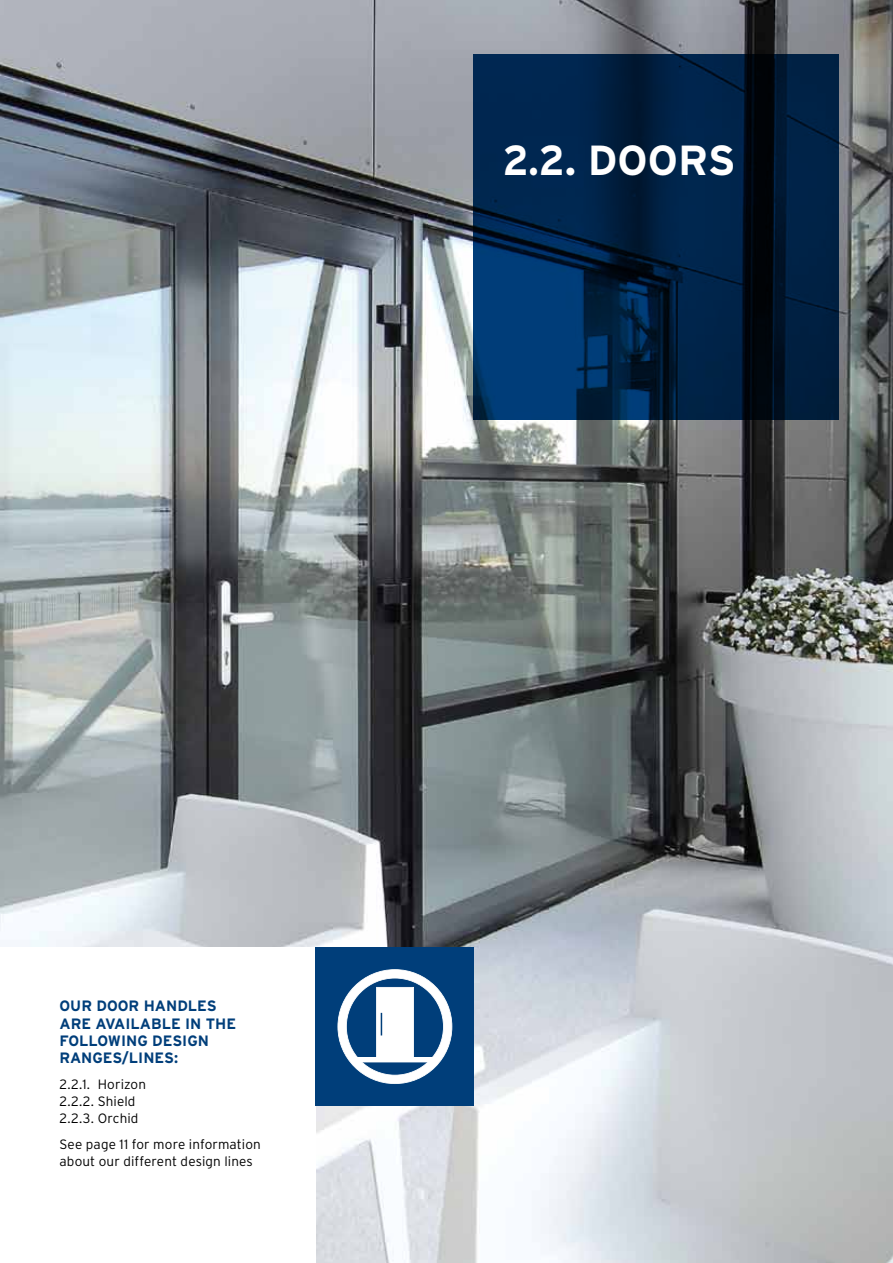
<style>
.page{position:relative;width:893px;height:1263px;background:#fff}
.page>*{position:absolute;margin:0;border:0;box-sizing:border-box;transform-origin:0 0}
.t1{font:700 42px "Interstate Rey";color:#fff;scale:.9 1}
.t2{font:700 15px/17.2px "Interstate Rey";color:#003e7a}
.t3{font:300 13.5px/17.2px "Interstate Rey";letter-spacing:.01em;color:#000}
</style>
<div class="page">
<img style="left:0;top:0;width:893px;height:1263px">
<svg style="left:473px;top:54px;width:366px;height:365px;background:#002245"></svg>
<div style="left:0;top:948px;width:316px;height:315px;background:#fff"></div>
<div style="left:316px;top:947px;width:158px;height:159px;background:#003e7a"></div>
<svg style="left:337px;top:969px;width:115px;height:115px"></svg>
<h1 class="t1" style="left:503px;top:134px;width:260px">2.2. DOORS</h1>
<p class="t2" style="left:60px;top:997px;width:178px;text-indent:37px">DOOR HANDLES<br>ARE AVAI LABLE I N THE<br>FOLLOWI NG DESIGN<br>RANGES/LI NES:</p>
<p class="t3" style="left:60px;top:1075px;width:88px">2.2.1. Horizon<br>2.2.2. Shield<br>2.2.3. Orchid</p>
<p class="t3" style="left:60px;top:1135px;width:203px">See page 11 for more information about our different design lines</p>
<p class="t2" style="left:60px;top:997px;width:12px">OUR</p>
</div>
